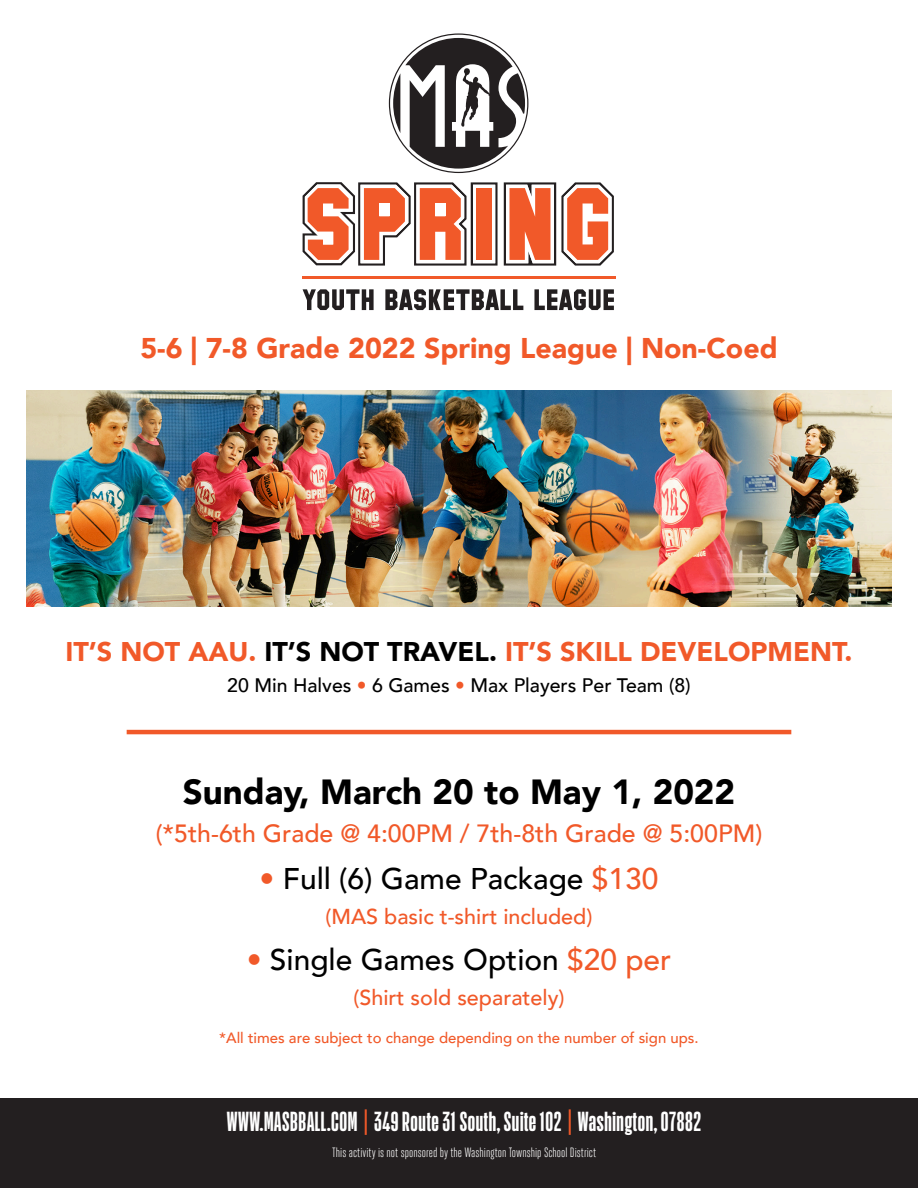
<style>
.page{position:relative;width:918px;height:1188px;background:#fff}
.page>*{position:absolute;margin:0;border:0;box-sizing:border-box;transform-origin:0 0}
.t1{font:900 34.8px "Avenir";color:#000}
.t2{font:500 29.85px "Avenir";color:#000}
.t3{font:900 28.5px "Avenir";color:#f15929}
.t4{font:700 27px "Action NBA";color:#fff}
.t5{font:900 27px "Avenir";color:#f15929}
.t6{font:500 24.9px "Avenir";color:#f15929}
.t7{font:500 21.6px "Avenir";color:#f15929}
.t8{font:500 19.5px "Avenir";color:#000}
.t9{font:500 15px "Avenir";color:#f15929}
.t10{font:13.5px "Heroic Condensed";color:#fff}
.s1{color:#000}
.s2{color:#f15929}
</style>
<div class="page">
<div style="left:0;top:1098px;width:918px;height:90px;background:#231f20"></div>
<img style="left:26px;top:390px;width:866px;height:216px">
<hr style="left:302px;top:276px;width:313px;height:3px;background:#f15929">
<svg style="left:389px;top:33px;width:139px;height:140px"></svg>
<svg style="left:303px;top:289px;width:71px;height:21px"></svg>
<svg style="left:385px;top:289px;width:138px;height:21px"></svg>
<svg style="left:534px;top:289px;width:80px;height:21px"></svg>
<svg style="left:504px;top:182px;width:110px;height:84px"></svg>
<svg style="left:303px;top:182px;width:195px;height:84px"></svg>
<hr style="left:127px;top:730px;width:664px;height:4px;background:#f15929">
<p class="t3" style="left:140px;top:323px;width:639px">5-6 | 7-8 Grade 2022 Spring League | Non-Coed</p>
<p class="t5" style="left:65px;top:628px;width:789px">IT’S NOT AAU. <span class="s1">IT’S NOT TRAVEL.</span> IT’S SKILL DEVELOPMENT.</p>
<p class="t8" style="left:227px;top:668px;width:465px">20 Min Halves <span class="s2">•</span> 6 Games <span class="s2">•</span> Max Players Per Team (8)</p>
<p class="t1" style="left:183px;top:762px;width:554px">Sunday, March 20 to May 1, 2022</p>
<p class="t6" style="left:156px;top:812px;width:608px">(*5th-6th Grade @ 4:00PM / 7th-8th Grade @ 5:00PM)</p>
<p class="t2" style="left:260px;top:853px;width:400px"><span class="s2">•</span> Full (6) Game Package <span class="s2">$130</span></p>
<p class="t7" style="left:325px;top:898px;width:269px">(MAS basic t-shirt included)</p>
<p class="t2" style="left:247px;top:934px;width:426px"><span class="s2">•</span> Single Games Option <span class="s2">$20 per</span></p>
<p class="t7" style="left:353px;top:979px;width:213px">(Shirt sold separately)</p>
<p class="t9" style="left:219px;top:1025px;width:481px">*All times are subject to change depending on the number of sign ups.</p>
<p class="t4" style="left:227px;top:1107px;width:476px">WWW.MASBBALL.COM <span class="s2">|</span> 349 Route 31 South, Suite 102 <span class="s2">|</span> Washington, 07882</p>
<p class="t10" style="left:332px;top:1145px;width:266px">This activity is not sponsored by the Washington Township School District</p>
</div>
